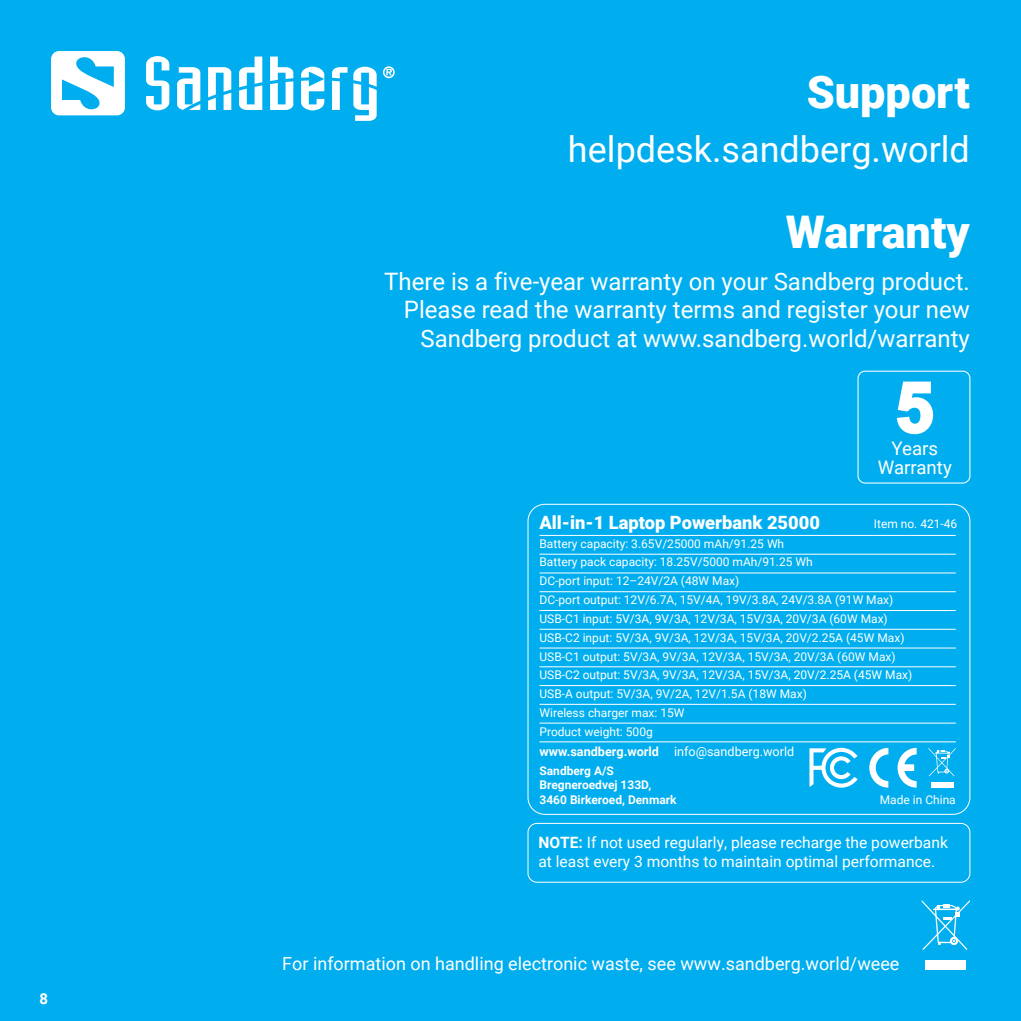
<style>
.page{position:relative;width:1021px;height:1021px;background:#fff}
.page>*{position:absolute;margin:0;border:0;box-sizing:border-box;transform-origin:0 0}
.t1{font:900 45px "Roboto";color:#fff}
.t2{font:36px "Roboto";color:#fff}
.t3{font:24px/28.8px "Roboto";color:#fff;text-align:right}
.t4{font:18.6px/19.8px "Roboto";color:#fff;text-align:center}
.t5{font:900 18.3px "Roboto";color:#fff}
.t6{font:18px "Roboto";color:#fff}
.t7{font:15.6px/18.6px "Roboto";color:#fff}
.t8{font:700 15px "Roboto";color:#fff}
.t9{font:12.6px "Roboto";color:#fff}
.t10{font:700 12.6px "Roboto";color:#fff}
.t11{font:12px/18.9px "Roboto";color:#fff}
.t12{font:700 12px/14.4px "Roboto";color:#fff}
.s1{font-weight:700}
</style>
<div class="page">
<div style="left:0;top:0;width:1020px;height:1020px;background:#00aeef"></div>
<svg style="left:146px;top:56px;width:23px;height:54px"></svg>
<svg style="left:177px;top:67px;width:23px;height:43px"></svg>
<svg style="left:208px;top:67px;width:23px;height:43px"></svg>
<svg style="left:239px;top:57px;width:23px;height:53px"></svg>
<svg style="left:270px;top:57px;width:23px;height:53px"></svg>
<svg style="left:332px;top:67px;width:15px;height:43px"></svg>
<svg style="left:353px;top:67px;width:23px;height:54px"></svg>
<svg style="left:301px;top:67px;width:23px;height:43px"></svg>
<svg style="left:51px;top:51px;width:74px;height:64px"></svg>
<svg style="left:383px;top:66px;width:12px;height:12px"></svg>
<div style="left:925px;top:959px;width:40px;height:10px;background:#fff"></div>
<svg style="left:921px;top:900px;width:48px;height:50px"></svg>
<svg style="left:949px;top:936px;width:9px;height:9px"></svg>
<div style="left:857px;top:370px;width:113px;height:113px;border:1px solid #fff;border-radius:7px"></div>
<svg style="left:896px;top:381px;width:37px;height:53px"></svg>
<div style="left:527px;top:823px;width:443px;height:59px;border:1px solid #fff;border-radius:9px"></div>
<svg style="left:869px;top:747px;width:19px;height:40px"></svg>
<svg style="left:897px;top:747px;width:19px;height:40px"></svg>
<svg style="left:809px;top:747px;width:48px;height:40px"></svg>
<div style="left:930px;top:782px;width:23px;height:5px;background:#fff"></div>
<svg style="left:928px;top:748px;width:27px;height:28px"></svg>
<hr style="left:539px;top:553px;width:416px;height:1px;background:#fff">
<hr style="left:539px;top:572px;width:416px;height:1px;background:#fff">
<hr style="left:539px;top:591px;width:416px;height:1px;background:#fff">
<hr style="left:539px;top:535px;width:416px;height:1px;background:#fff">
<hr style="left:539px;top:610px;width:416px;height:1px;background:#fff">
<hr style="left:539px;top:628px;width:416px;height:1px;background:#fff">
<hr style="left:539px;top:647px;width:416px;height:1px;background:#fff">
<hr style="left:539px;top:666px;width:416px;height:1px;background:#fff">
<hr style="left:539px;top:685px;width:416px;height:1px;background:#fff">
<hr style="left:539px;top:741px;width:416px;height:1px;background:#fff">
<div style="left:527px;top:504px;width:443px;height:310px;border:1px solid #fff;border-radius:17px"></div>
<hr style="left:539px;top:703px;width:416px;height:1px;background:#fff">
<hr style="left:539px;top:722px;width:416px;height:1px;background:#fff">
<p class="t8" style="left:40px;top:988px;width:10px">8</p>
<h1 class="t1" style="left:806px;top:61px;width:165px">Support</h1>
<h2 class="t2" style="left:568px;top:124px;width:403px">helpdesk.sandberg.world</h2>
<h1 class="t1" style="left:786px;top:200px;width:185px">Warranty</h1>
<h3 class="t3" style="left:384px;top:266px;width:587px">There is a five-year warranty on your Sandberg product.<br>Please read the warranty terms and register your new<br>Sandberg product at www.sandberg.world/warranty</h3>
<h3 class="t4" style="left:877px;top:437px;width:76px">Years<br>Warranty</h3>
<h3 class="t5" style="left:539px;top:509px;width:282px">All-in-1 Laptop Powerbank 25000</h3>
<p class="t11" style="left:873px;top:514px;width:85px">Item no. 421-46</p>
<p class="t11" style="left:539px;top:533px;width:374px">Battery capacity: 3.65V/25000 mAh/91.25 Wh<br>Battery pack capacity: 18.25V/5000 mAh/91.25 Wh<br>DC-port input: 12–24V/2A (48W Max)<br>DC-port output: 12V/6.7A, 15V/4A, 19V/3.8A, 24V/3.8A (91W Max)<br>USB-C1 input: 5V/3A, 9V/3A, 12V/3A, 15V/3A, 20V/3A (60W Max)<br>USB-C2 input: 5V/3A, 9V/3A, 12V/3A, 15V/3A, 20V/2.25A (45W Max)<br>USB-C1 output: 5V/3A, 9V/3A, 12V/3A, 15V/3A, 20V/3A (60W Max)<br>USB-C2 output: 5V/3A, 9V/3A, 12V/3A, 15V/3A, 20V/2.25A (45W Max)<br>USB-A output: 5V/3A, 9V/2A, 12V/1.5A (18W Max)<br>Wireless charger max: 15W<br>Product weight: 500g</p>
<p class="t9" style="left:674px;top:743px;width:122px">info@sandberg.world</p>
<p class="t10" style="left:539px;top:743px;width:121px">www.sandberg.world</p>
<p class="t12" style="left:539px;top:763px;width:139px">Sandberg A/S<br>Bregneroedvej 133D,<br>3460 Birkeroed, Denmark</p>
<p class="t11" style="left:879px;top:789px;width:78px">Made in China</p>
<h3 class="t7" style="left:538px;top:832px;width:411px"><span class="s1">NOTE:</span> If not used regularly, please recharge the powerbank at least every 3 months to maintain optimal performance.</h3>
<h3 class="t6" style="left:282px;top:950px;width:618px">For information on handling electronic waste, see www.sandberg.world/weee</h3>
</div>
